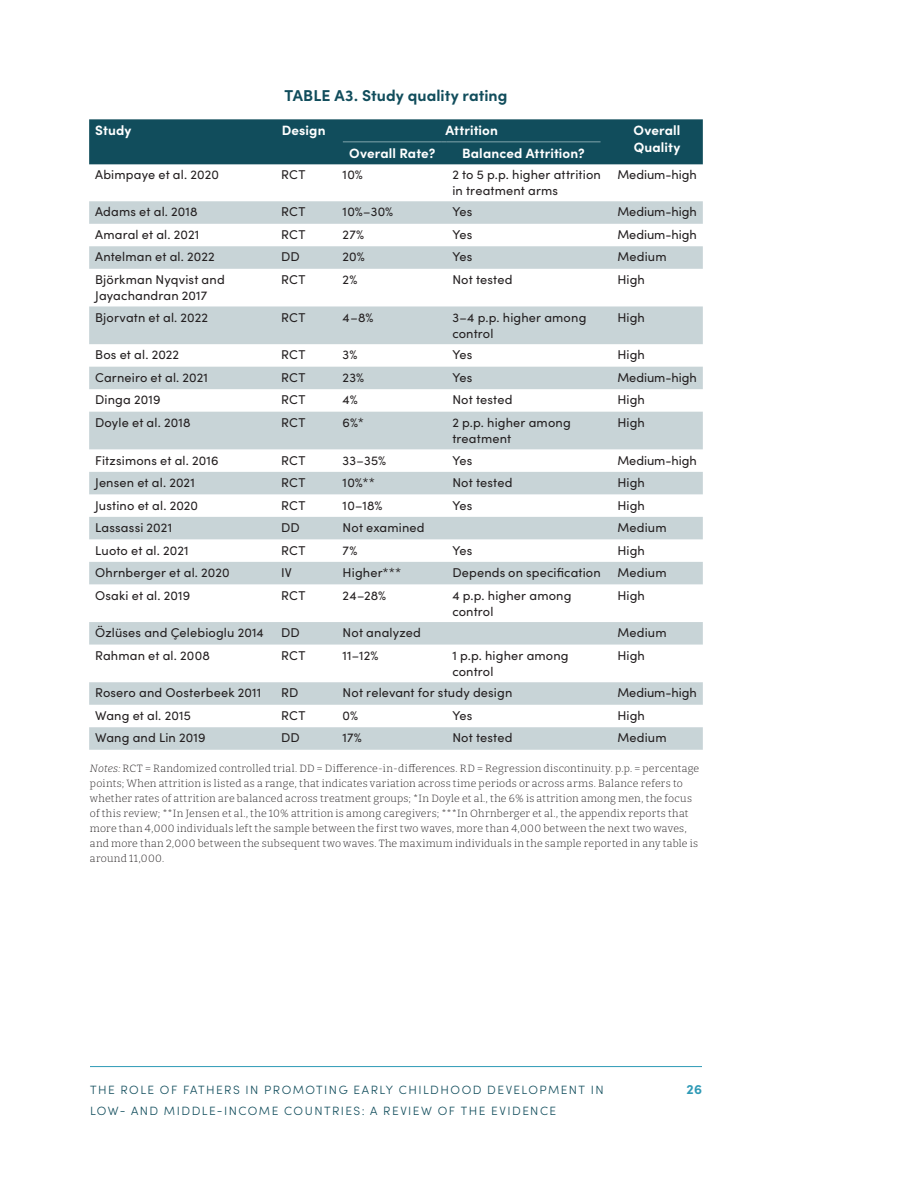
<style>
.page{position:relative;width:918px;height:1188px;background:#fff}
.page>*{position:absolute;margin:0;border:0;box-sizing:border-box;transform-origin:0 0}
._02_FIG_TABLE_title{font:700 15.75px "Sofia Pro";letter-spacing:.005em;color:#114d5c}
._02_Table_column_hea{font:700 13.5px/16.5px "Sofia Pro";letter-spacing:.01em;color:#fff}
.t1{font:700 13.5px "Sofia Pro";color:#2f9ab6}
._02_Table_text{font:12.75px/16.5px "Sofia Pro";letter-spacing:.01em;color:#231f20}
.t2{font:300 12px/21px "Sofia Pro";letter-spacing:.12em;color:#114d5c}
._02_Figure_Notes_Sou{font:300 10.5px/15px "Bitter";letter-spacing:.02em;color:#231f20}
.s1{font-style:italic}
</style>
<div class="page">
<hr style="left:90px;top:1066px;width:612px;height:1px;background:#2f9ab6">
<svg style="left:89px;top:201px;width:614px;height:549px"></svg>
<div style="left:89px;top:119px;width:614px;height:45px;background:#114d5c"></div>
<hr style="left:446px;top:141px;width:155px;height:1px;background:#82a5ad">
<p class="_02_FIG_TABLE_title" style="left:285px;top:84px;width:224px">TABLE A3. Study quality rating</p>
<p class="_02_Table_column_hea" style="left:95px;top:121px;width:38px">Study</p>
<p class="_02_Table_column_hea" style="left:282px;top:121px;width:45px">Design</p>
<p class="_02_Table_column_hea" style="left:445px;top:121px;width:54px">Attrition</p>
<p class="_02_Table_column_hea" style="left:634px;top:121px;width:48px">Overall<br>Quality</p>
<p class="_02_Table_column_hea" style="left:349px;top:144px;width:88px">Overall Rate?</p>
<p class="_02_Table_column_hea" style="left:462px;top:144px;width:124px">Balanced Attrition?</p>
<p class="_02_Table_text" style="left:95px;top:165px;width:125px">Abimpaye et al. 2020</p>
<p class="_02_Table_text" style="left:281px;top:165px;width:26px">RCT</p>
<p class="_02_Table_text" style="left:343px;top:165px;width:22px">10%</p>
<p class="_02_Table_text" style="left:452px;top:165px;width:150px">2 to 5 p.p. higher attrition in treatment arms</p>
<p class="_02_Table_text" style="left:617px;top:165px;width:81px">Medium-high</p>
<p class="_02_Table_text" style="left:95px;top:203px;width:104px">Adams et al. 2018</p>
<p class="_02_Table_text" style="left:281px;top:203px;width:26px">RCT</p>
<p class="_02_Table_text" style="left:343px;top:203px;width:52px">10%–30%</p>
<p class="_02_Table_text" style="left:452px;top:203px;width:22px">Yes</p>
<p class="_02_Table_text" style="left:617px;top:203px;width:81px">Medium-high</p>
<p class="_02_Table_text" style="left:95px;top:226px;width:106px">Amaral et al. 2021</p>
<p class="_02_Table_text" style="left:281px;top:226px;width:26px">RCT</p>
<p class="_02_Table_text" style="left:343px;top:226px;width:23px">27%</p>
<p class="_02_Table_text" style="left:452px;top:226px;width:22px">Yes</p>
<p class="_02_Table_text" style="left:617px;top:226px;width:81px">Medium-high</p>
<p class="_02_Table_text" style="left:95px;top:248px;width:121px">Antelman et al. 2022</p>
<p class="_02_Table_text" style="left:281px;top:248px;width:20px">DD</p>
<p class="_02_Table_text" style="left:343px;top:248px;width:24px">20%</p>
<p class="_02_Table_text" style="left:452px;top:248px;width:22px">Yes</p>
<p class="_02_Table_text" style="left:617px;top:248px;width:51px">Medium</p>
<p class="_02_Table_text" style="left:95px;top:271px;width:131px">Björkman Nyqvist and<br>Jayachandran 2017</p>
<p class="_02_Table_text" style="left:281px;top:271px;width:26px">RCT</p>
<p class="_02_Table_text" style="left:343px;top:271px;width:16px">2%</p>
<p class="_02_Table_text" style="left:452px;top:271px;width:62px">Not tested</p>
<p class="_02_Table_text" style="left:617px;top:271px;width:29px">High</p>
<p class="_02_Table_text" style="left:95px;top:308px;width:115px">Bjorvatn et al. 2022</p>
<p class="_02_Table_text" style="left:281px;top:308px;width:26px">RCT</p>
<p class="_02_Table_text" style="left:343px;top:308px;width:32px">4–8%</p>
<p class="_02_Table_text" style="left:452px;top:308px;width:136px">3–4 p.p. higher among control</p>
<p class="_02_Table_text" style="left:617px;top:308px;width:29px">High</p>
<p class="_02_Table_text" style="left:95px;top:346px;width:86px">Bos et al. 2022</p>
<p class="_02_Table_text" style="left:281px;top:346px;width:26px">RCT</p>
<p class="_02_Table_text" style="left:343px;top:346px;width:16px">3%</p>
<p class="_02_Table_text" style="left:452px;top:346px;width:22px">Yes</p>
<p class="_02_Table_text" style="left:617px;top:346px;width:29px">High</p>
<p class="_02_Table_text" style="left:95px;top:368px;width:114px">Carneiro et al. 2021</p>
<p class="_02_Table_text" style="left:281px;top:368px;width:26px">RCT</p>
<p class="_02_Table_text" style="left:343px;top:368px;width:23px">23%</p>
<p class="_02_Table_text" style="left:452px;top:368px;width:22px">Yes</p>
<p class="_02_Table_text" style="left:617px;top:368px;width:81px">Medium-high</p>
<p class="_02_Table_text" style="left:95px;top:391px;width:67px">Dinga 2019</p>
<p class="_02_Table_text" style="left:281px;top:391px;width:26px">RCT</p>
<p class="_02_Table_text" style="left:343px;top:391px;width:17px">4%</p>
<p class="_02_Table_text" style="left:452px;top:391px;width:62px">Not tested</p>
<p class="_02_Table_text" style="left:617px;top:391px;width:29px">High</p>
<p class="_02_Table_text" style="left:95px;top:413px;width:97px">Doyle et al. 2018</p>
<p class="_02_Table_text" style="left:281px;top:413px;width:26px">RCT</p>
<p class="_02_Table_text" style="left:343px;top:413px;width:23px">6%*</p>
<p class="_02_Table_text" style="left:452px;top:413px;width:120px">2 p.p. higher among treatment</p>
<p class="_02_Table_text" style="left:617px;top:413px;width:29px">High</p>
<p class="_02_Table_text" style="left:95px;top:451px;width:125px">Fitzsimons et al. 2016</p>
<p class="_02_Table_text" style="left:281px;top:451px;width:26px">RCT</p>
<p class="_02_Table_text" style="left:343px;top:451px;width:45px">33–35%</p>
<p class="_02_Table_text" style="left:452px;top:451px;width:22px">Yes</p>
<p class="_02_Table_text" style="left:617px;top:451px;width:81px">Medium-high</p>
<p class="_02_Table_text" style="left:95px;top:474px;width:101px">Jensen et al. 2021</p>
<p class="_02_Table_text" style="left:281px;top:474px;width:26px">RCT</p>
<p class="_02_Table_text" style="left:343px;top:474px;width:34px">10%**</p>
<p class="_02_Table_text" style="left:452px;top:474px;width:62px">Not tested</p>
<p class="_02_Table_text" style="left:617px;top:474px;width:29px">High</p>
<p class="_02_Table_text" style="left:95px;top:496px;width:104px">Justino et al. 2020</p>
<p class="_02_Table_text" style="left:281px;top:496px;width:26px">RCT</p>
<p class="_02_Table_text" style="left:343px;top:496px;width:41px">10–18%</p>
<p class="_02_Table_text" style="left:452px;top:496px;width:22px">Yes</p>
<p class="_02_Table_text" style="left:617px;top:496px;width:29px">High</p>
<p class="_02_Table_text" style="left:95px;top:519px;width:79px">Lassassi 2021</p>
<p class="_02_Table_text" style="left:281px;top:519px;width:20px">DD</p>
<p class="_02_Table_text" style="left:343px;top:519px;width:83px">Not examined</p>
<p class="_02_Table_text" style="left:617px;top:519px;width:51px">Medium</p>
<p class="_02_Table_text" style="left:95px;top:541px;width:95px">Luoto et al. 2021</p>
<p class="_02_Table_text" style="left:281px;top:541px;width:26px">RCT</p>
<p class="_02_Table_text" style="left:343px;top:541px;width:16px">7%</p>
<p class="_02_Table_text" style="left:452px;top:541px;width:22px">Yes</p>
<p class="_02_Table_text" style="left:617px;top:541px;width:29px">High</p>
<p class="_02_Table_text" style="left:95px;top:564px;width:136px">Ohrnberger et al. 2020</p>
<p class="_02_Table_text" style="left:281px;top:564px;width:12px">IV</p>
<p class="_02_Table_text" style="left:343px;top:564px;width:60px">Higher***</p>
<p class="_02_Table_text" style="left:452px;top:564px;width:150px">Depends on specification</p>
<p class="_02_Table_text" style="left:617px;top:564px;width:51px">Medium</p>
<p class="_02_Table_text" style="left:95px;top:586px;width:97px">Osaki et al. 2019</p>
<p class="_02_Table_text" style="left:281px;top:586px;width:26px">RCT</p>
<p class="_02_Table_text" style="left:343px;top:586px;width:45px">24–28%</p>
<p class="_02_Table_text" style="left:452px;top:586px;width:121px">4 p.p. higher among control</p>
<p class="_02_Table_text" style="left:617px;top:586px;width:29px">High</p>
<p class="_02_Table_text" style="left:95px;top:624px;width:170px">Özlüses and Çelebioglu 2014</p>
<p class="_02_Table_text" style="left:281px;top:624px;width:20px">DD</p>
<p class="_02_Table_text" style="left:343px;top:624px;width:80px">Not analyzed</p>
<p class="_02_Table_text" style="left:617px;top:624px;width:51px">Medium</p>
<p class="_02_Table_text" style="left:95px;top:646px;width:116px">Rahman et al. 2008</p>
<p class="_02_Table_text" style="left:281px;top:646px;width:26px">RCT</p>
<p class="_02_Table_text" style="left:343px;top:646px;width:37px">11–12%</p>
<p class="_02_Table_text" style="left:452px;top:646px;width:118px">1 p.p. higher among control</p>
<p class="_02_Table_text" style="left:617px;top:646px;width:29px">High</p>
<p class="_02_Table_text" style="left:95px;top:684px;width:168px">Rosero and Oosterbeek 2011</p>
<p class="_02_Table_text" style="left:281px;top:684px;width:19px">RD</p>
<p class="_02_Table_text" style="left:343px;top:684px;width:171px">Not relevant for study design</p>
<p class="_02_Table_text" style="left:617px;top:684px;width:81px">Medium-high</p>
<p class="_02_Table_text" style="left:95px;top:707px;width:97px">Wang et al. 2015</p>
<p class="_02_Table_text" style="left:281px;top:707px;width:26px">RCT</p>
<p class="_02_Table_text" style="left:343px;top:707px;width:17px">0%</p>
<p class="_02_Table_text" style="left:452px;top:707px;width:22px">Yes</p>
<p class="_02_Table_text" style="left:617px;top:707px;width:29px">High</p>
<p class="_02_Table_text" style="left:95px;top:729px;width:112px">Wang and Lin 2019</p>
<p class="_02_Table_text" style="left:281px;top:729px;width:20px">DD</p>
<p class="_02_Table_text" style="left:343px;top:729px;width:21px">17%</p>
<p class="_02_Table_text" style="left:452px;top:729px;width:62px">Not tested</p>
<p class="_02_Table_text" style="left:617px;top:729px;width:51px">Medium</p>
<p class="_02_Figure_Notes_Sou" style="left:90px;top:760px;width:611px"><span class="s1">Notes:</span> RCT = Randomized controlled trial. DD = Difference-in-differences. RD = Regression discontinuity. p.p. = percentage points; When attrition is listed as a range, that indicates variation across time periods or across arms. Balance refers to whether rates of attrition are balanced across treatment groups; *In Doyle et al., the 6% is attrition among men, the focus of this review; **In Jensen et al., the 10% attrition is among caregivers; ***In Ohrnberger et al., the appendix reports that more than 4,000 individuals left the sample between the first two waves, more than 4,000 between the next two waves, and more than 2,000 between the subsequent two waves. The maximum individuals in the sample reported in any table is around 11,000.</p>
<p class="t2" style="left:90px;top:1079px;width:515px">THE ROLE OF FATHERS IN PROMOTING EARLY CHILDHOOD DEVELOPMENT IN<br>LOW- AND MIDDLE-INCOME COUNTRIES: A REVIEW OF THE EVIDENCE</p>
<p class="t1" style="left:687px;top:1079px;width:17px">26</p>
</div>
